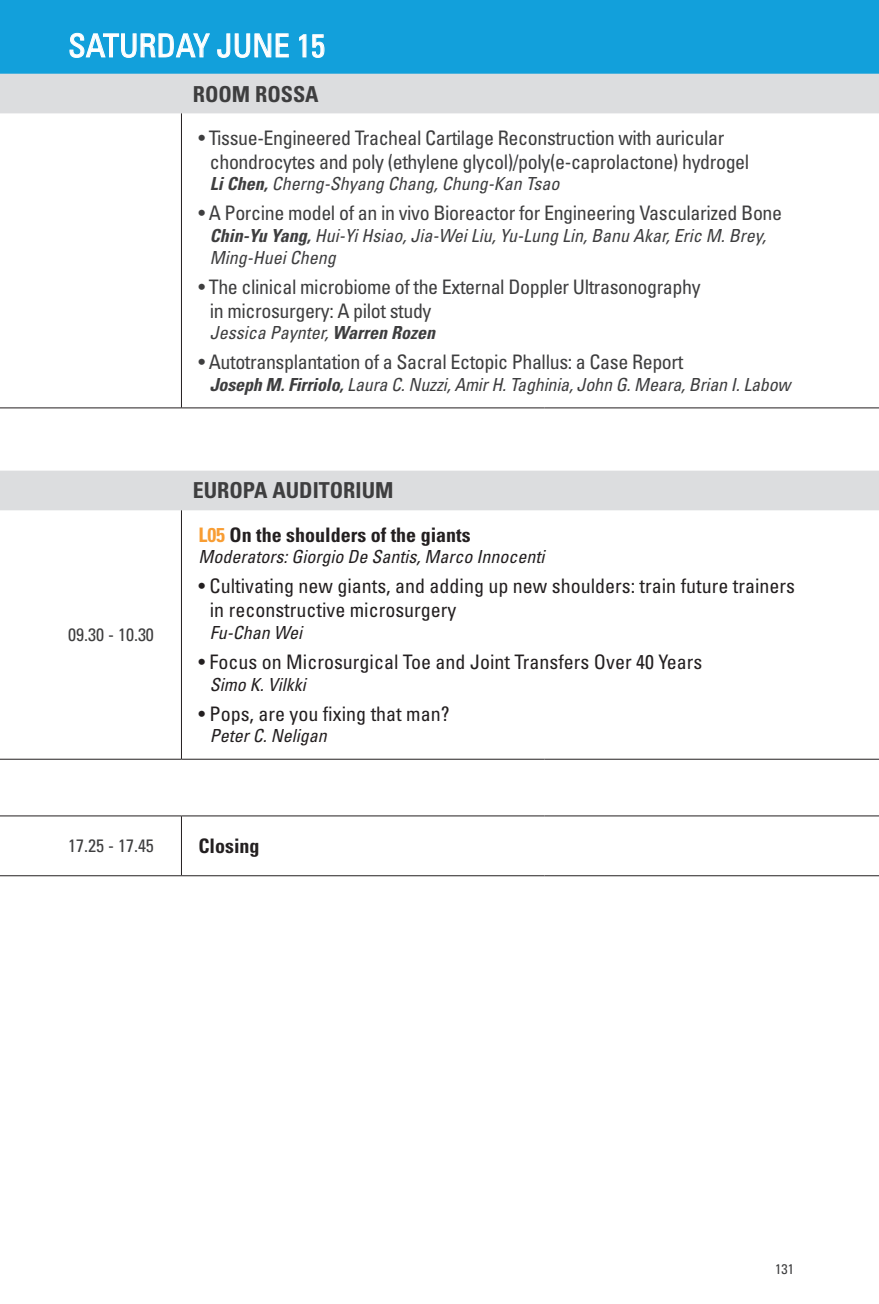
<style>
.page{position:relative;width:879px;height:1304px;background:#fff}
.page>*{position:absolute;margin:0;border:0;box-sizing:border-box;transform-origin:0 0}
.t1{font:condensed 32px "Univers LT Std";color:#fff}
.t2{font:700 condensed 22px "Univers LT Std";color:#3e3e3f}
.t3{font:condensed 20px/24px "Univers LT Std";letter-spacing:-.02em;color:#3e3e3f}
.t4{font:condensed 20px/24px "Univers LT Std";color:#231f20}
.t5{font:700 condensed 20px "Univers LT Std";color:#231f20}
.t6{font:italic condensed 18px/21.6px "Univers LT Std";color:#3e3e3f}
.t7{font:italic condensed 18px "Univers LT Std";color:#231f20}
.t8{font:condensed 18px "Univers LT Std";color:#3e3e3f}
.t9{font:condensed 14px "Univers LT Std";color:#3e3e3f}
.s1{font-weight:700}
.s2{color:#f89d33}
</style>
<div class="page">
<div style="left:0;top:0;width:879px;height:74px;background:#12a0db"></div>
<svg style="left:0;top:74px;width:879px;height:436px"></svg>
<hr style="left:181px;top:113px;width:1px;height:295px;background:#231f20">
<hr style="left:0;top:408px;width:181px;height:1px;background:#231f20">
<hr style="left:181px;top:408px;width:363px;height:1px;background:#231f20">
<hr style="left:544px;top:408px;width:335px;height:1px;background:#231f20">
<hr style="left:181px;top:510px;width:1px;height:249px;background:#231f20">
<hr style="left:0;top:759px;width:181px;height:1px;background:#231f20">
<hr style="left:181px;top:759px;width:363px;height:1px;background:#231f20">
<hr style="left:544px;top:759px;width:335px;height:1px;background:#231f20">
<hr style="left:0;top:816px;width:181px;height:1px;background:#231f20">
<hr style="left:181px;top:816px;width:363px;height:1px;background:#231f20">
<hr style="left:181px;top:816px;width:1px;height:59px;background:#231f20">
<hr style="left:544px;top:816px;width:335px;height:1px;background:#231f20">
<hr style="left:0;top:875px;width:181px;height:1px;background:#231f20">
<hr style="left:181px;top:875px;width:363px;height:1px;background:#231f20">
<hr style="left:544px;top:875px;width:335px;height:1px;background:#231f20">
<svg style="left:70px;top:33px;width:140px;height:25px"></svg>
<svg style="left:217px;top:33px;width:72px;height:25px"></svg>
<svg style="left:299px;top:34px;width:7px;height:23px"></svg>
<svg style="left:312px;top:34px;width:12px;height:24px"></svg>
<h1 class="t1" style="left:68px;top:25px;width:259px">SATURDAY JUNE 15</h1>
<p class="t2" style="left:193px;top:80px;width:127px">ROOM ROSSA</p>
<p class="t3" style="left:210px;top:125px;width:541px;text-indent:-11px">• Tissue-Engineered Tracheal Cartilage Reconstruction with auricular chondrocytes and poly (ethylene glycol)/poly(e-caprolactone) hydrogel</p>
<p class="t6" style="left:210px;top:173px;width:351px"><span class="s1">Li Chen,</span> Cherng-Shyang Chang, Chung-Kan Tsao</p>
<p class="t3" style="left:198px;top:201px;width:585px">• A Porcine model of an in vivo Bioreactor for Engineering Vascularized Bone</p>
<p class="t6" style="left:210px;top:225px;width:558px"><span class="s1">Chin-Yu Yang,</span> Hui-Yi Hsiao, Jia-Wei Liu, Yu-Lung Lin, Banu Akar, Eric M. Brey,<br>Ming-Huei Cheng</p>
<p class="t3" style="left:210px;top:274px;width:492px;text-indent:-11px">• The clinical microbiome of the External Doppler Ultrasonography in microsurgery: A pilot study</p>
<p class="t6" style="left:210px;top:322px;width:227px">Jessica Paynter, <span class="s1">Warren Rozen</span></p>
<p class="t3" style="left:198px;top:350px;width:486px">• Autotransplantation of a Sacral Ectopic Phallus: a Case Report</p>
<p class="t6" style="left:210px;top:374px;width:582px"><span class="s1">Joseph M. Firriolo,</span> Laura C. Nuzzi, Amir H. Taghinia, John G. Meara, Brian I. Labow</p>
<p class="t8" style="left:68px;top:623px;width:87px">09.30 - 10.30</p>
<p class="t2" style="left:193px;top:477px;width:202px">EUROPA AUDITORIUM</p>
<p class="t5" style="left:198px;top:522px;width:274px"><span class="s2">L05</span> On the shoulders of the giants</p>
<p class="t7" style="left:198px;top:546px;width:347px">Moderators: Giorgio De Santis, Marco Innocenti</p>
<p class="t4" style="left:210px;top:574px;width:587px;text-indent:-11px">• Cultivating new giants, and adding up new shoulders: train future trainers in reconstructive microsurgery</p>
<p class="t7" style="left:210px;top:621px;width:94px">Fu-Chan Wei</p>
<p class="t4" style="left:198px;top:650px;width:505px">• Focus on Microsurgical Toe and Joint Transfers Over 40 Years</p>
<p class="t7" style="left:210px;top:673px;width:97px">Simo K. Vilkki</p>
<p class="t4" style="left:198px;top:701px;width:253px">• Pops, are you fixing that man?</p>
<p class="t7" style="left:210px;top:724px;width:118px">Peter C. Neligan</p>
<p class="t8" style="left:68px;top:835px;width:87px">17.25 - 17.45</p>
<p class="t5" style="left:198px;top:834px;width:63px">Closing</p>
<p class="t9" style="left:775px;top:1261px;width:20px">131</p>
</div>
